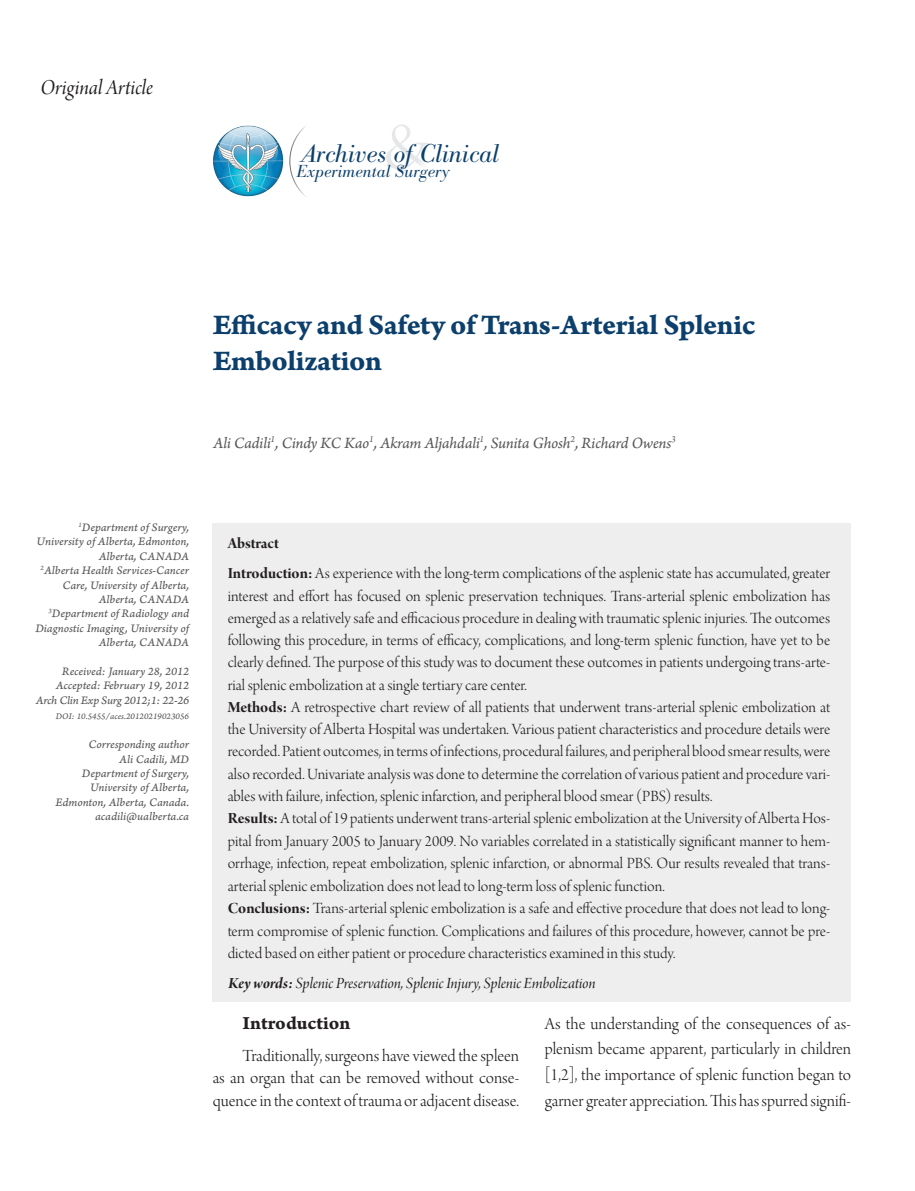
<style>
.page{position:relative;width:915px;height:1191px;background:#fff}
.page>*{position:absolute;margin:0;border:0;box-sizing:border-box;transform-origin:0 0}
.t1{font:30px/36px "Arno Pro Bold 08 pt";letter-spacing:-.015em;color:#0c3f6c}
.t2{font:italic 300 25.35px "Bodoni BE";color:#0c3f6c}
.t3{font:22.5px "Arno Pro Italic 36 pt";color:#231f20}
.t4{font:19.5px "Arno Pro Bold 08 pt";color:#231f20}
.t5{font:18px/25.8px "Arno Pro Light 36 pt";color:#231f20;text-align:justify}
.t6{font:italic 300 17.1px "Bodoni BE";color:#0c3f6c}
.t7{font:16.5px/22.4px "Arno Pro Light 36 pt";color:#231f20}
.t8{font:16.5px "Arno Pro Italic 10 pt";letter-spacing:-.015em;color:#57585a}
.t9{font:16.5px "Arno Pro Italic 36 pt";color:#231f20}
.t10{font:16.35px "Arno Pro Bold 36 pt";color:#231f20}
.t11{font:12px/14.4px "Arno Pro Italic 08 pt";letter-spacing:-.005em;color:#57585a;text-align:right}
.t12{font:9px "Arno Pro Italic 08 pt";color:#57585a}
.s1{font-family:"Arno Pro Bold 36 pt"}
.s2{font-family:"Arno Pro Bold Italic 36 pt"}
</style>
<div class="page">
<div style="left:213px;top:523px;width:637px;height:478px;background:#eeeeef"></div>
<svg style="left:386px;top:124px;width:43px;height:46px"></svg>
<img style="left:213px;top:125px;width:71px;height:72px">
<svg style="left:289px;top:126px;width:17px;height:71px"></svg>
<h3 class="t3" style="left:40px;top:74px;width:114px">Original Article</h3>
<h2 class="t2" style="left:300px;top:139px;width:200px">Archives of Clinical</h2>
<p class="t6" style="left:296px;top:161px;width:154px">Experimental Surgery</p>
<h1 class="t1" style="left:213px;top:309px;width:544px">Efficacy and Safety of Trans-Arterial Splenic<br>Embolization</h1>
<p class="t8" style="left:213px;top:433px;width:464px">Ali Cadili<sup>1</sup>, Cindy KC Kao<sup>1</sup>, Akram Aljahdali<sup>1</sup>, Sunita Ghosh<sup>2</sup>, Richard Owens<sup>3</sup></p>
<p class="t11" style="left:35px;top:520px;width:155px"><sup>1</sup>Department of Surgery,<br>University of Alberta, Edmonton,<br>Alberta, CANADA<br><sup>2</sup>Alberta Health Services-Cancer<br>Care, University of Alberta,<br>Alberta, CANADA<br><sup>3</sup>Department of Radiology and<br>Diagnostic Imaging, University of<br>Alberta, CANADA</p>
<p class="t11" style="left:35px;top:664px;width:155px">Received: January 28, 2012<br>Accepted: February 19, 2012<br>Arch Clin Exp Surg 2012;1: 22-26</p>
<p class="t12" style="left:55px;top:711px;width:135px">DOI: 10.5455/aces.20120219023056</p>
<p class="t11" style="left:55px;top:738px;width:135px">Corresponding author<br>Ali Cadili, MD<br>Department of Surgery,<br>University of Alberta,<br>Edmonton, Alberta, Canada. acadili@ualberta.ca</p>
<p class="t10" style="left:227px;top:533px;width:53px">Abstract</p>
<p class="t7" style="left:227px;top:563px;width:604px"><span class="s1">Introduction:</span> As experience with the long-term complications of the asplenic state has accumulated, greater interest and effort has focused on splenic preservation techniques. Trans-arterial splenic embolization has emerged as a relatively safe and efficacious procedure in dealing with traumatic splenic injuries. The outcomes following this procedure, in terms of efficacy, complications, and long-term splenic function, have yet to be clearly defined. The purpose of this study was to document these outcomes in patients undergoing trans-arte&shy;rial splenic embolization at a single tertiary care center.<br><span class="s1">Methods:</span> A retrospective chart review of all patients that underwent trans-arterial splenic embolization at the University of Alberta Hospital was undertaken. Various patient characteristics and procedure details were recorded. Patient outcomes, in terms of infections, procedural failures, and peripheral blood smear results, were also recorded. Univariate analysis was done to determine the correlation of various patient and procedure vari&shy;ables with failure, infection, splenic infarction, and peripheral blood smear (PBS) results.<br><span class="s1">Results:</span> A total of 19 patients underwent trans-arterial splenic embolization at the University of Alberta Hos&shy;pital from January 2005 to January 2009. No variables correlated in a statistically significant manner to hem&shy;orrhage, infection, repeat embolization, splenic infarction, or abnormal PBS. Our results revealed that trans&shy;arterial splenic embolization does not lead to long-term loss of splenic function.<br><span class="s1">Conclusions:</span> Trans-arterial splenic embolization is a safe and effective procedure that does not lead to long&shy;term compromise of splenic function. Complications and failures of this procedure, however, cannot be pre&shy;dicted based on either patient or procedure characteristics examined in this study.</p>
<p class="t9" style="left:227px;top:973px;width:369px"><span class="s2">Key words:</span> Splenic Preservation, Splenic Injury, Splenic Embolization</p>
<p class="t4" style="left:242px;top:1011px;width:109px">Introduction</p>
<p class="t5" style="left:213px;top:1045px;width:308px;line-height:22.6px;text-indent:30px">Traditionally, surgeons have viewed the spleen as an organ that can be removed without conse&shy;quence in the context of trauma or adjacent disease.</p>
<p class="t5" style="left:544px;top:1011px;width:308px">As the understanding of the consequences of as&shy;plenism became apparent, particularly in children [1,2], the importance of splenic function began to garner greater appreciation. This has spurred signifi-</p>
</div>
